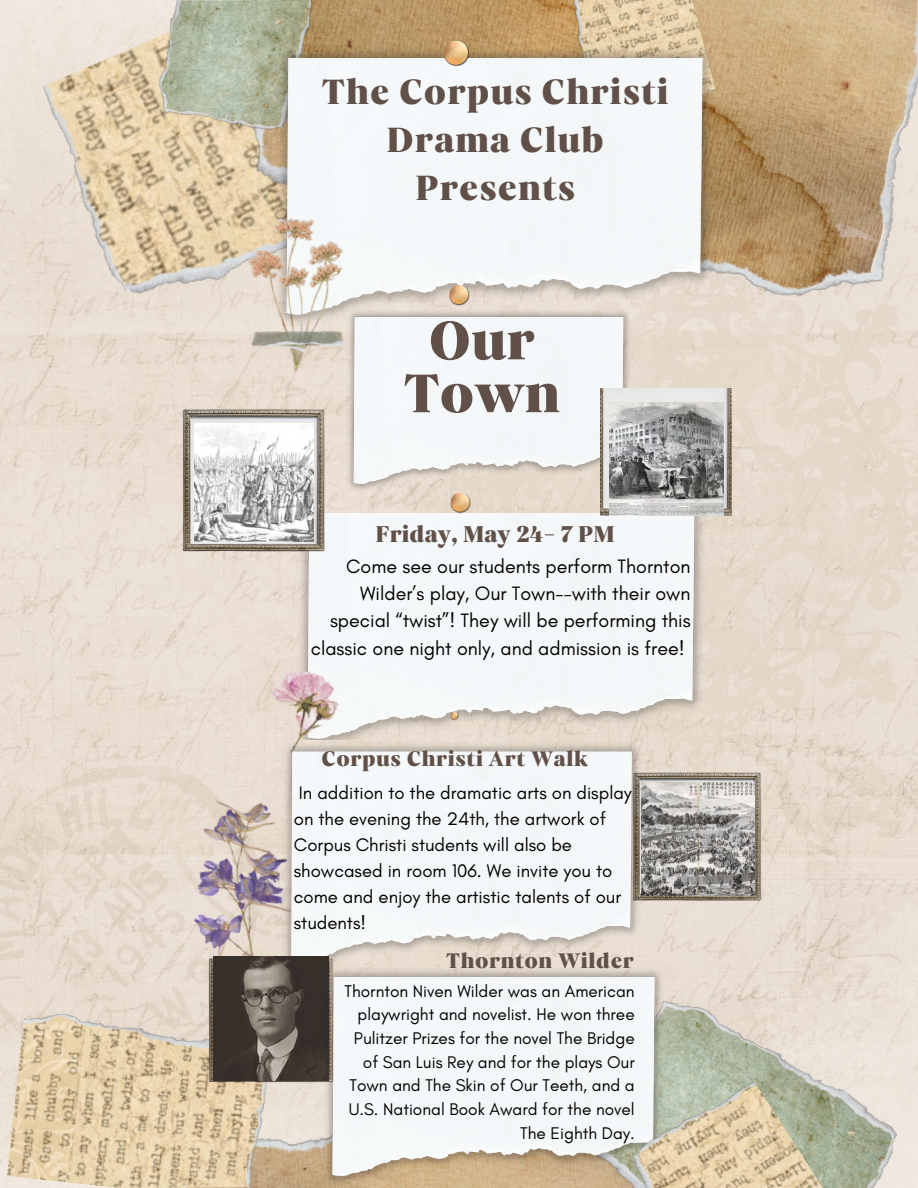
<style>
.page{position:relative;width:918px;height:1188px;background:#fff}
.page>*{position:absolute;margin:0;border:0;box-sizing:border-box;transform-origin:0 0}
.t1{font:55.2px/52.9px "Carelia Upright";color:#605048;text-align:center}
.t2{font:35.7px/48.3px "Carelia Upright";letter-spacing:.025em;color:#605048;text-align:center}
.t3{font:23.25px "Carelia Upright";color:#605048}
.t4{font:21.45px "Carelia Upright";letter-spacing:.025em;color:#605048}
.t5{font:19.65px/27px "Glacial Indifference";color:#000;text-align:right}
.t6{font:18.6px/25.8px "Glacial Indifference";color:#000}
.t7{font:17.25px/23.7px "Glacial Indifference";color:#000;text-align:right}
</style>
<div class="page">
<img style="left:0;top:0;width:918px;height:1188px">
<img style="left:32px;top:0;width:171px;height:331px">
<img style="left:203px;top:0;width:715px;height:344px">
<img style="left:563px;top:0;width:153px;height:43px">
<img style="left:144px;top:781px;width:136px;height:229px">
<img style="left:145px;top:0;width:175px;height:141px">
<img style="left:272px;top:43px;width:445px;height:286px">
<img style="left:443px;top:41px;width:26px;height:26px">
<img style="left:345px;top:308px;width:288px;height:185px">
<img style="left:448px;top:284px;width:23px;height:24px">
<img style="left:294px;top:513px;width:413px;height:226px">
<img style="left:260px;top:665px;width:85px;height:96px">
<img style="left:449px;top:492px;width:24px;height:23px">
<img style="left:600px;top:388px;width:132px;height:140px">
<img style="left:610px;top:403px;width:113px;height:112px">
<img style="left:181px;top:408px;width:145px;height:144px">
<img style="left:195px;top:424px;width:119px;height:118px">
<img style="left:280px;top:740px;width:363px;height:225px">
<img style="left:240px;top:213px;width:114px;height:163px">
<img style="left:272px;top:1084px;width:293px;height:104px">
<img style="left:565px;top:978px;width:353px;height:210px">
<img style="left:322px;top:965px;width:344px;height:222px">
<img style="left:7px;top:1010px;width:265px;height:178px">
<img style="left:632px;top:771px;width:132px;height:131px">
<img style="left:641px;top:783px;width:114px;height:112px">
<img style="left:205px;top:956px;width:132px;height:128px">
<svg style="left:450px;top:711px;width:10px;height:10px"></svg>
<img style="left:610px;top:1075px;width:213px;height:113px">
<img style="left:214px;top:956px;width:115px;height:124px">
<p class="t2" style="left:322px;top:67px;width:348px">The Corpus Christi<br>Drama Club<br>Presents</p>
<p class="t1" style="left:404px;top:314px;width:158px">Our<br>Town</p>
<p class="t3" style="left:376px;top:521px;width:241px">Friday, May 24- 7 PM</p>
<p class="t5" style="left:330px;top:552px;width:362px">Come see our students perform Thornton<br>Wilder’s play, Our Town--with their own special “twist”! They will be performing this</p>
<p class="t5" style="left:311px;top:635px;width:375px">classic one night only, and admission is free!</p>
<p class="t4" style="left:321px;top:746px;width:268px">Corpus Christi Art Walk</p>
<p class="t6" style="left:294px;top:780px;width:340px">In addition to the dramatic arts on display on the evening the 24th, the artwork of Corpus Christi students will also be showcased in room 106. We invite you to come and enjoy the artistic talents of our students!</p>
<p class="t4" style="left:446px;top:948px;width:189px">Thornton Wilder</p>
<p class="t7" style="left:345px;top:979px;width:292px">Thornton Niven Wilder was an American playwright and novelist. He won three Pulitzer Prizes for the novel The Bridge of San Luis Rey and for the plays Our Town and The Skin of Our Teeth, and a U.S. National Book Award for the novel The Eighth Day.</p>
</div>
